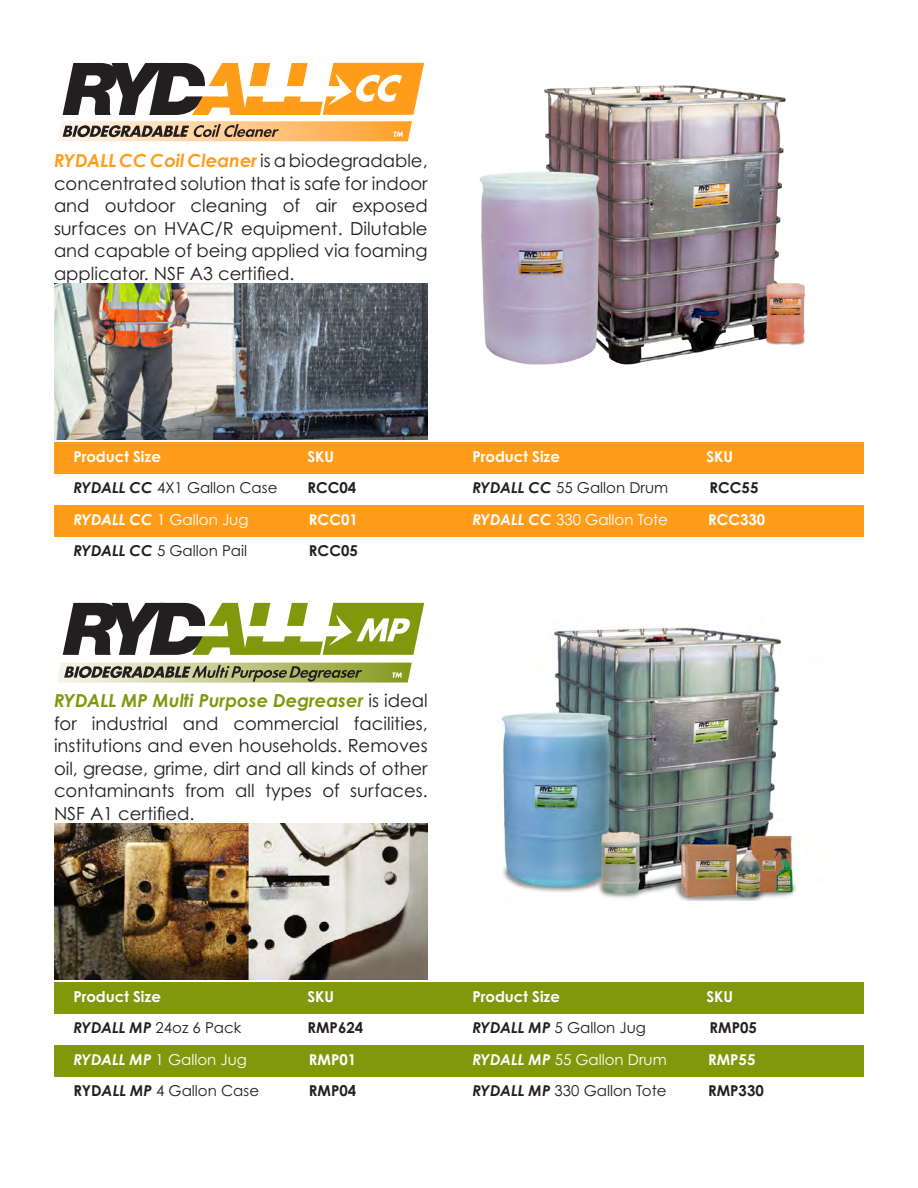
<style>
.page{position:relative;width:918px;height:1188px;background:#fff}
.page>*{position:absolute;margin:0;border:0;box-sizing:border-box;transform-origin:0 0}
.t1{font:18px/22.5px "Century Gothic Pro";color:#231f20;text-align:justify}
.t2{font:15px "Century Gothic Pro";color:#231f20}
.t3{font:700 15px "Century Gothic Pro";color:#fff}
.t4{font:15px "Century Gothic Pro";color:#fff}
.t5{font:700 15px "Century Gothic Pro";color:#231f20}
.s1{font-weight:700;font-style:italic;color:#ff9d1b}
.s2{font-weight:700;font-style:italic}
.s3{color:#fff}
.s4{font-weight:700;font-style:italic;color:#81980d}
.s5{font-weight:700}
</style>
<div class="page">
<img style="left:479px;top:85px;width:326px;height:280px">
<svg style="left:57px;top:121px;width:355px;height:20px;background:#d8ab77"></svg>
<svg style="left:63px;top:63px;width:361px;height:52px"></svg>
<div style="left:54px;top:442px;width:810px;height:32px;background:#ff9d1b"></div>
<div style="left:54px;top:982px;width:810px;height:32px;background:#81980d"></div>
<div style="left:54px;top:505px;width:810px;height:31px;background:#ff9d1b"></div>
<div style="left:54px;top:1045px;width:810px;height:31px;background:#81980d"></div>
<img style="left:54px;top:284px;width:374px;height:155px">
<img style="left:501px;top:627px;width:296px;height:274px">
<svg style="left:57px;top:663px;width:355px;height:20px;background:#9ba06f"></svg>
<svg style="left:63px;top:603px;width:361px;height:52px"></svg>
<img style="left:54px;top:824px;width:374px;height:155px">
<p class="t1" style="left:54px;top:149px;width:375px"><span class="s1">RYDALL CC Coil Cleaner</span> is a biodegradable, concentrated solution that is safe for indoor and outdoor cleaning of air exposed surfaces on HVAC/R equipment. Dilutable and capable of being applied via foaming applicator. NSF A3 certified.</p>
<p class="t3" style="left:73px;top:447px;width:89px">Product Size</p>
<p class="t3" style="left:307px;top:447px;width:28px">SKU</p>
<p class="t2" style="left:73px;top:479px;width:206px"><span class="s2">RYDALL CC</span> 4X1 Gallon Case</p>
<p class="t5" style="left:307px;top:479px;width:50px">RCC04</p>
<p class="t4" style="left:73px;top:510px;width:177px"><span class="s2">RYDALL CC</span> 1 Gallon Jug</p>
<p class="t3" style="left:309px;top:510px;width:50px">RCC01</p>
<p class="t2" style="left:73px;top:542px;width:175px"><span class="s2">RYDALL CC</span> 5 Gallon Pail</p>
<p class="t5" style="left:309px;top:542px;width:50px">RCC05</p>
<p class="t3" style="left:472px;top:447px;width:89px">Product Size</p>
<p class="t3" style="left:706px;top:447px;width:28px">SKU</p>
<p class="t2" style="left:472px;top:479px;width:197px"><span class="s2">RYDALL CC</span> 55 Gallon Drum</p>
<p class="t5" style="left:710px;top:479px;width:57px">RCC55<span class="s3">L</span></p>
<p class="t4" style="left:472px;top:510px;width:197px"><span class="s2">RYDALL CC</span> 330 Gallon Tote</p>
<p class="t3" style="left:708px;top:510px;width:59px">RCC330</p>
<p class="t1" style="left:54px;top:689px;width:375px"><span class="s4">RYDALL MP Multi Purpose Degreaser</span> is ideal for industrial and commercial facilities, institutions and even households. Removes oil, grease, grime, dirt and all kinds of other contaminants from all types of surfaces.<br>NSF A1 certified.</p>
<p class="t3" style="left:73px;top:987px;width:89px">Product Size</p>
<p class="t3" style="left:307px;top:987px;width:28px">SKU</p>
<p class="t2" style="left:73px;top:1019px;width:169px"><span class="s2">RYDALL MP</span> 24oz 6 Pack</p>
<p class="t5" style="left:307px;top:1019px;width:57px">RMP624</p>
<p class="t4" style="left:73px;top:1050px;width:175px"><span class="s2">RYDALL MP</span> 1 Gallon Jug</p>
<p class="t3" style="left:309px;top:1050px;width:49px">RMP01</p>
<p class="t2" style="left:73px;top:1082px;width:187px"><span class="s5">RYD</span><span class="s2">ALL MP</span> 4 Gallon Case</p>
<p class="t5" style="left:309px;top:1082px;width:49px">RMP04</p>
<p class="t3" style="left:472px;top:987px;width:89px">Product Size</p>
<p class="t3" style="left:706px;top:987px;width:28px">SKU</p>
<p class="t2" style="left:472px;top:1019px;width:175px"><span class="s2">RYDALL MP</span> 5 Gallon Jug</p>
<p class="t5" style="left:710px;top:1019px;width:55px">RMP05<span class="s3">L</span></p>
<p class="t4" style="left:472px;top:1050px;width:196px"><span class="s2">RYDALL MP</span> 55 Gallon Drum</p>
<p class="t3" style="left:708px;top:1050px;width:49px">RMP55</p>
<p class="t2" style="left:472px;top:1082px;width:196px"><span class="s2">RYDALL MP</span> 330 Gallon Tote</p>
<p class="t5" style="left:708px;top:1082px;width:57px">RMP330</p>
</div>
